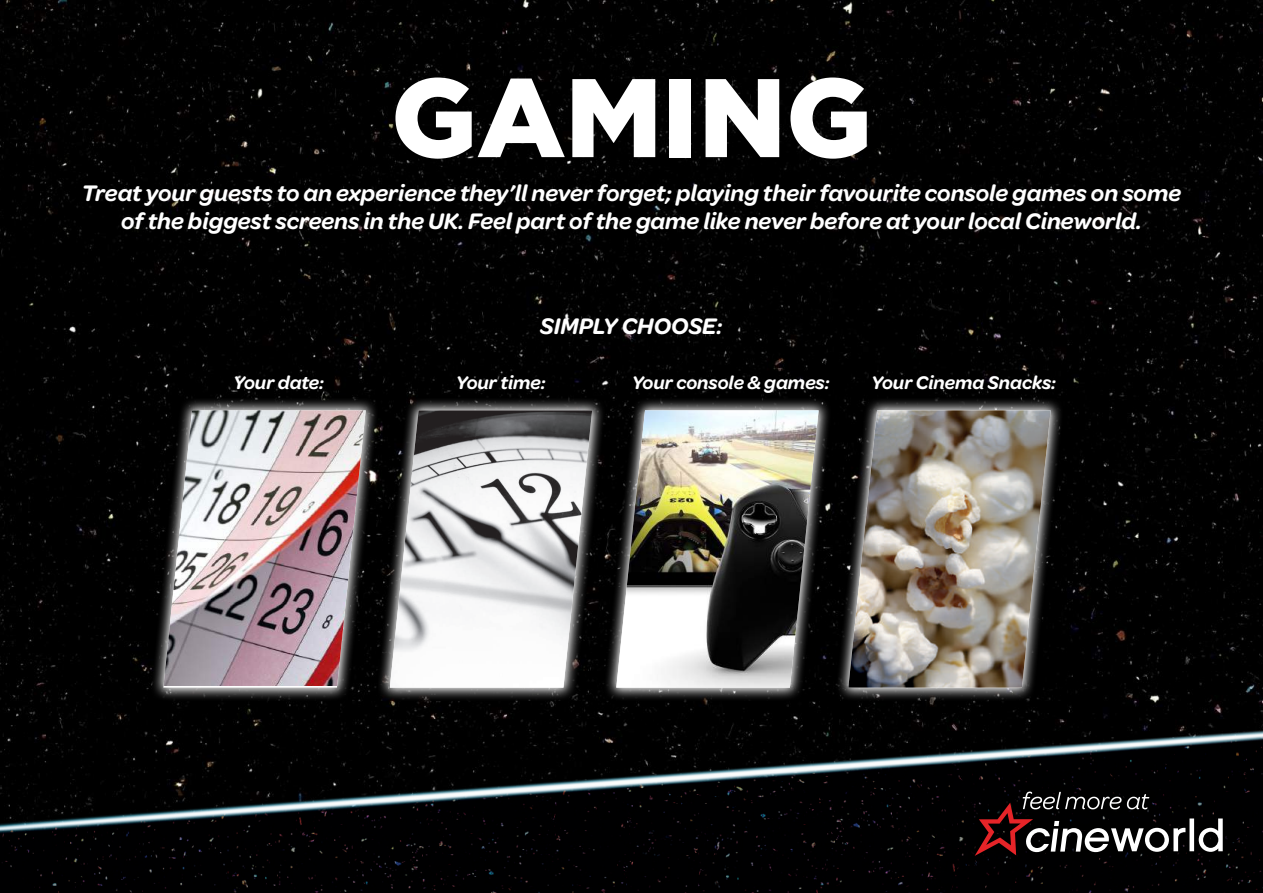
<style>
.page{position:relative;width:1263px;height:893px;background:#fff}
.page>*{position:absolute;margin:0;border:0;box-sizing:border-box;transform-origin:0 0}
.t1{font:900 111.45px "Gotham";color:#fff}
.t2{font:italic 600 24px/28.8px "Omnes";color:#fff;text-align:center}
.t3{font:italic 600 19.5px "Omnes";color:#fff}
</style>
<div class="page">
<div style="left:0;top:0;width:1263px;height:682px;background:#000"></div>
<svg style="left:604px;top:398px;width:227px;height:284px;background:#151515"></svg>
<img style="left:616px;top:410px;width:203px;height:272px">
<svg style="left:378px;top:398px;width:226px;height:284px;background:#171616"></svg>
<img style="left:390px;top:410px;width:202px;height:272px">
<svg style="left:836px;top:398px;width:227px;height:284px;background:#141414"></svg>
<img style="left:848px;top:410px;width:203px;height:272px">
<img style="left:0;top:682px;width:1263px;height:211px">
<svg style="left:151px;top:398px;width:227px;height:303px;background:#242424"></svg>
<img style="left:164px;top:410px;width:202px;height:276px">
<h1 class="t1" style="left:391px;top:41px;width:482px">GAMING</h1>
<p class="t2" style="left:82px;top:178px;width:1101px">Treat your guests to an experience they’ll never forget; playing their favourite console games on some of the biggest screens in the UK. Feel part of the game like never before at your local Cineworld.</p>
<p class="t3" style="left:233px;top:372px;width:92px">Your date:</p>
<p class="t2" style="left:540px;top:311px;width:184px">SIMPLY CHOOSE:</p>
<p class="t3" style="left:456px;top:372px;width:91px">Your time:</p>
<p class="t3" style="left:632px;top:372px;width:199px">Your console &amp; games:</p>
<p class="t3" style="left:871px;top:372px;width:186px">Your Cinema Snacks:</p>
</div>
